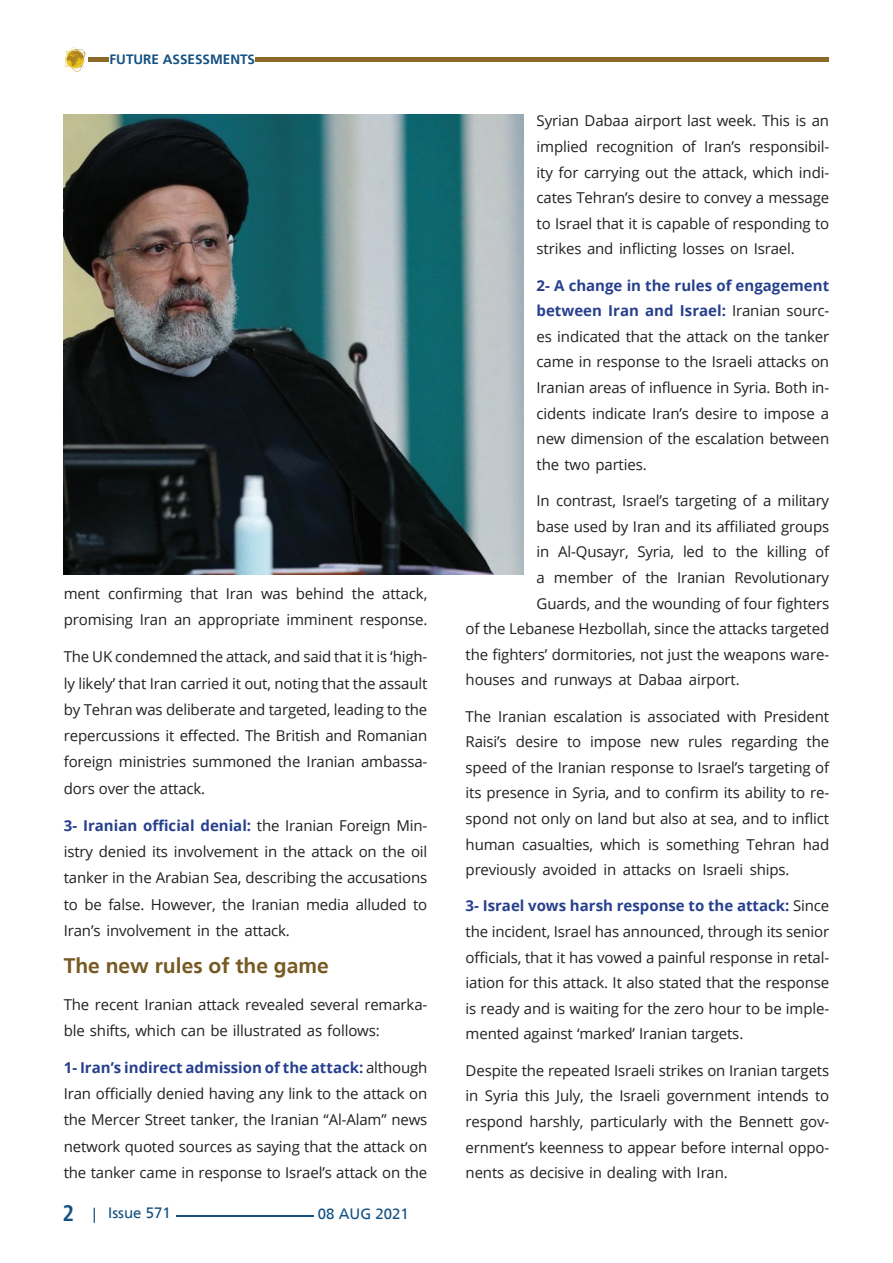
<style>
.page{position:relative;width:893px;height:1263px;background:#fff}
.page>*{position:absolute;margin:0;border:0;box-sizing:border-box;transform-origin:0 0}
.t1{font:700 21px "Frutiger LT Arabic 65";color:#775922}
.t2{font:15px/25.7px "Open Sans";letter-spacing:-.01em;color:#231f20;text-align:justify}
.t3{font:15px "Frutiger LT Arabic 55 Roman";color:#135182}
.t4{font:700 13.5px "Frutiger LT Arabic 65";color:#135182}
.s1{font-weight:700;color:#27408e}
.s2{font-family:"Frutiger LT Std";font-weight:700;font-stretch:condensed;font-size:22.5px;color:#135284}
</style>
<div class="page">
<hr style="left:176px;top:1216px;width:137px;height:1px;background:#135182">
<svg style="left:65px;top:48px;width:21px;height:24px"></svg>
<div style="left:88px;top:57px;width:741px;height:5px;background:#8d6928"></div>
<div style="left:110px;top:54px;width:145px;height:10px;background:#fff"></div>
<img style="left:64px;top:115px;width:460px;height:460px">
<p class="t4" style="left:110px;top:48px;width:147px">FUTURE ASSESSMENTS</p>
<p class="t2" style="left:64px;top:580px;width:365px;line-height:26.2px">ment confirming that Iran was behind the attack, promising Iran an appropriate imminent response.</p>
<p class="t2" style="left:64px;top:643px;width:365px;line-height:26.2px">The UK condemned the attack, and said that it is ‘high&shy;ly likely’ that Iran carried it out, noting that the assault by Tehran was deliberate and targeted, leading to the repercussions it effected. The British and Romanian foreign ministries summoned the Iranian ambassa&shy;dors over the attack.</p>
<p class="t2" style="left:64px;top:812px;width:365px;line-height:26.2px"><span class="s1">3- Iranian official denial:</span> the Iranian Foreign Min&shy;istry denied its involvement in the attack on the oil tanker in the Arabian Sea, describing the accusations to be false. However, the Iranian media alluded to Iran’s involvement in the attack.</p>
<h1 class="t1" style="left:64px;top:948px;width:266px">The new rules of the game</h1>
<p class="t2" style="left:64px;top:991px;width:365px;line-height:26.2px">The recent Iranian attack revealed several remarka&shy;ble shifts, which can be illustrated as follows:</p>
<p class="t2" style="left:64px;top:1054px;width:365px;line-height:26.2px"><span class="s1">1- Iran’s indirect admission of the attack:</span> although Iran officially denied having any link to the attack on the Mercer Street tanker, the Iranian “Al-Alam” news network quoted sources as saying that the attack on the tanker came in response to Israel’s attack on the</p>
<p class="t3" style="left:63px;top:1201px;width:110px"><span class="s2">2</span> | Issue 571</p>
<p class="t3" style="left:318px;top:1202px;width:92px">08 AUG 2021</p>
<p class="t2" style="left:537px;top:108px;width:294px">Syrian Dabaa airport last week. This is an implied recognition of Iran’s responsibil&shy;ity for carrying out the attack, which indi&shy;cates Tehran’s desire to convey a message to Israel that it is capable of responding to strikes and inflicting losses on Israel.</p>
<p class="t2" style="left:537px;top:272px;width:294px"><span class="s1">2- A change in the rules of engagement between Iran and Israel:</span> Iranian sourc&shy;es indicated that the attack on the tanker came in response to the Israeli attacks on Iranian areas of influence in Syria. Both in&shy;cidents indicate Iran’s desire to impose a new dimension of the escalation between the two parties.</p>
<p class="t2" style="left:537px;top:487px;width:294px">In contrast, Israel’s targeting of a military</p>
<p class="t2" style="left:537px;top:513px;width:294px">base used by Iran and its affiliated groups</p>
<p class="t2" style="left:537px;top:539px;width:294px">in Al-Qusayr, Syria, led to the killing of</p>
<p class="t2" style="left:537px;top:564px;width:294px">a member of the Iranian Revolutionary</p>
<p class="t2" style="left:537px;top:590px;width:294px">Guards, and the wounding of four fighters</p>
<p class="t2" style="left:466px;top:615px;width:365px">of the Lebanese Hezbollah, since the attacks targeted</p>
<p class="t2" style="left:466px;top:641px;width:365px">the fighters’ dormitories, not just the weapons ware-</p>
<p class="t2" style="left:466px;top:667px;width:276px">houses and runways at Dabaa airport.</p>
<p class="t2" style="left:466px;top:703px;width:365px">The Iranian escalation is associated with President Raisi’s desire to impose new rules regarding the speed of the Iranian response to Israel’s targeting of its presence in Syria, and to confirm its ability to re&shy;spond not only on land but also at sea, and to inflict human casualties, which is something Tehran had previously avoided in attacks on Israeli ships.</p>
<p class="t2" style="left:466px;top:893px;width:365px"><span class="s1">3- Israel vows harsh response to the attack:</span> Since the incident, Israel has announced, through its senior officials, that it has vowed a painful response in retal&shy;iation for this attack. It also stated that the response is ready and is waiting for the zero hour to be imple&shy;mented against ‘marked’ Iranian targets.</p>
<p class="t2" style="left:466px;top:1057px;width:365px">Despite the repeated Israeli strikes on Iranian targets in Syria this July, the Israeli government intends to respond harshly, particularly with the Bennett gov&shy;ernment’s keenness to appear before internal oppo&shy;nents as decisive in dealing with Iran.</p>
</div>
